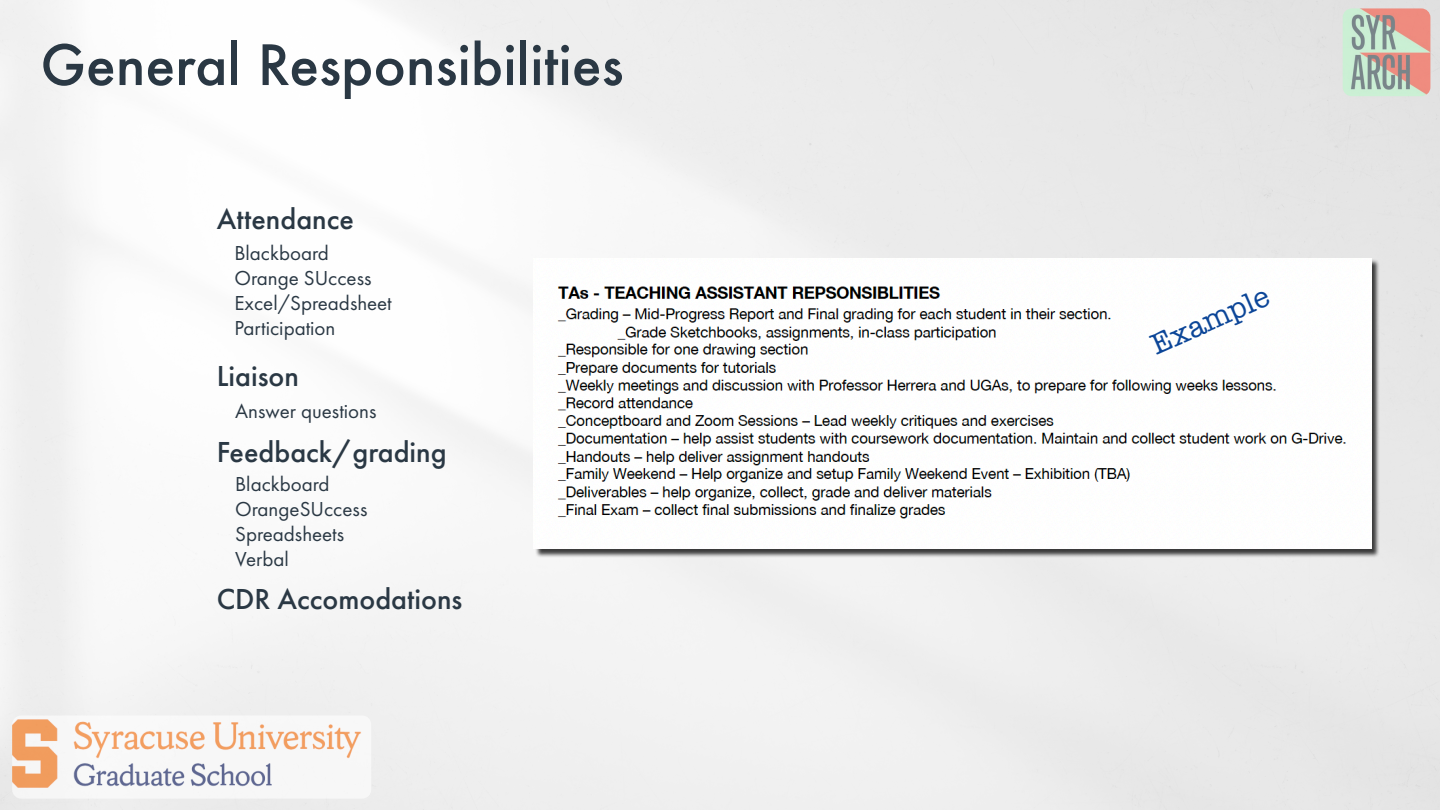
<style>
.page{position:relative;width:1440px;height:810px;background:#fff}
.page>*{position:absolute;margin:0;border:0;box-sizing:border-box;transform-origin:0 0}
.Heading{font:500 54px "Futura";color:#2a3844}
.SubHeading{font:500 30px "Futura PT";color:#2a3844}
.SubHeading-2{font:30px "American Typewriter";color:#0c4698}
.t1{font:21px "Futura PT";color:#2a3844}
</style>
<div class="page">
<img style="left:1343px;top:8px;width:87px;height:88px">
<img style="left:12px;top:716px;width:359px;height:83px">
<div style="left:534px;top:259px;width:846px;height:298px;background:#000;opacity:.75"></div>
<img style="left:533px;top:258px;width:838px;height:290px">
<p class="Heading" style="left:40px;top:28px;width:585px">General Responsibilities</p>
<p class="SubHeading" style="left:217px;top:201px;width:139px">Attendance</p>
<p class="t1" style="left:234px;top:240px;width:96px">Blackboard</p>
<p class="t1" style="left:234px;top:265px;width:139px">Orange SUccess</p>
<p class="t1" style="left:234px;top:291px;width:159px">Excel/Spreadsheet</p>
<p class="t1" style="left:234px;top:316px;width:103px">Participation</p>
<p class="SubHeading" style="left:217px;top:358px;width:84px">Liaison</p>
<p class="t1" style="left:235px;top:398px;width:143px">Answer questions</p>
<p class="SubHeading" style="left:217px;top:434px;width:232px">Feedback/grading</p>
<p class="t1" style="left:235px;top:471px;width:96px">Blackboard</p>
<p class="t1" style="left:235px;top:497px;width:134px">OrangeSUccess</p>
<p class="t1" style="left:235px;top:522px;width:110px">Spreadsheets</p>
<p class="t1" style="left:235px;top:547px;width:55px">Verbal</p>
<p class="SubHeading" style="left:217px;top:581px;width:247px">CDR Accomodations</p>
<p class="SubHeading-2" style="left:1143px;top:325px;width:128px;rotate:-24deg">Example</p>
</div>
